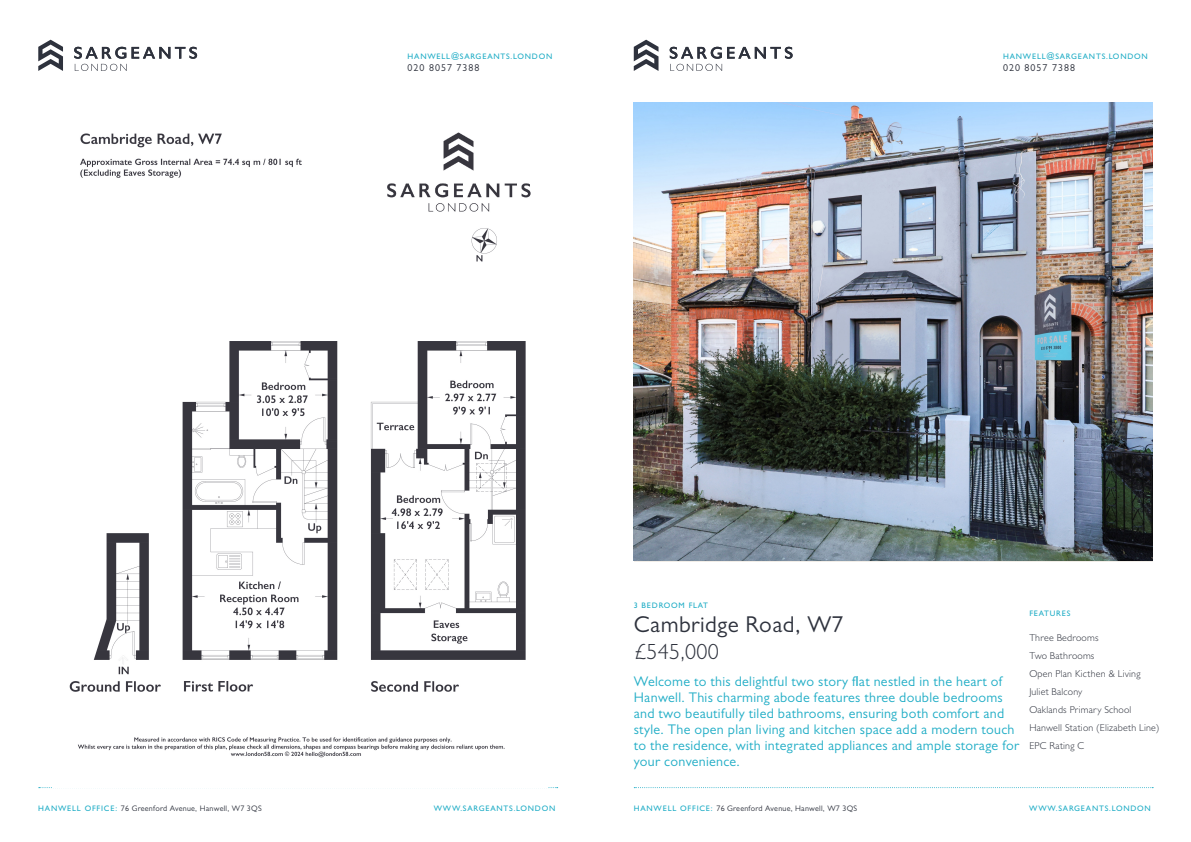
<style>
.page{position:relative;width:1191px;height:842px;background:#fff}
.page>*{position:absolute;margin:0;border:0;box-sizing:border-box;transform-origin:0 0}
.t1{font:23px "Gill Sans MT Pro";letter-spacing:.02em;color:#2e323d}
.t2{font:300 22px "Gill Sans MT Std";letter-spacing:.02em;color:#2e323d}
.t3{font:14px/16px "Gill Sans MT Pro";letter-spacing:.02em;color:#20adc6}
.t4{font:300 10px "Gill Sans MT Std";letter-spacing:.02em;color:#2e323d}
.t5{font:10px "Gill Sans MT Pro";letter-spacing:.1em;color:#2e323d}
.t6{font:500 8px "Gill Sans MT Std";letter-spacing:.1em;color:#20adc6}
.t7{font:8px "Gill Sans MT Pro";letter-spacing:.03em;color:#2e323d}
.s1{font-family:"Gill Sans MT Std";font-weight:500;color:#20adc6}
</style>
<div class="page">
<svg style="left:634px;top:40px;width:24px;height:31px"></svg>
<svg style="left:669px;top:47px;width:123px;height:24px"></svg>
<svg style="left:634px;top:787px;width:519px;height:1px"></svg>
<svg style="left:38px;top:40px;width:25px;height:31px"></svg>
<svg style="left:74px;top:47px;width:123px;height:24px"></svg>
<svg style="left:39px;top:787px;width:519px;height:1px"></svg>
<img style="left:634px;top:102px;width:518px;height:459px">
<img style="left:69px;top:132px;width:462px;height:626px">
<p class="t6" style="left:407px;top:51px;width:146px">HANWELL@SARGEANTS.LONDON</p>
<p class="t5" style="left:407px;top:61px;width:73px">020 8057 7388</p>
<p class="t6" style="left:1003px;top:51px;width:146px">HANWELL@SARGEANTS.LONDON</p>
<p class="t5" style="left:1003px;top:61px;width:73px">020 8057 7388</p>
<p class="t7" style="left:38px;top:803px;width:225px"><span class="s1">HANWELL OFFICE:</span> 76 Greenford Avenue, Hanwell, W7 3QS</p>
<p class="t6" style="left:634px;top:601px;width:76px">3 BEDROOM FLAT</p>
<p class="t1" style="left:634px;top:611px;width:211px">Cambridge Road, W7</p>
<p class="t2" style="left:634px;top:638px;width:87px">£545,000</p>
<p class="t3" style="left:634px;top:673px;width:387px">Welcome to this delightful two story flat nestled in the heart of Hanwell. This charming abode features three double bedrooms and two beautifully tiled bathrooms, ensuring both comfort and style. The open plan living and kitchen space add a modern touch to the residence, with integrated appliances and ample storage for your convenience.</p>
<p class="t6" style="left:1029px;top:608px;width:43px">FEATURES</p>
<p class="t4" style="left:1029px;top:632px;width:71px">Three Bedrooms</p>
<p class="t4" style="left:1029px;top:650px;width:67px">Two Bathrooms</p>
<p class="t4" style="left:1029px;top:668px;width:113px">Open Plan Kicthen &amp; Living</p>
<p class="t4" style="left:1029px;top:686px;width:55px">Juliet Balcony</p>
<p class="t4" style="left:1029px;top:704px;width:104px">Oaklands Primary School</p>
<p class="t4" style="left:1029px;top:722px;width:132px">Hanwell Station (Elizabeth Line)</p>
<p class="t4" style="left:1029px;top:740px;width:56px">EPC Rating C</p>
<p class="t6" style="left:434px;top:803px;width:123px">WWW.SARGEANTS.LONDON</p>
<p class="t7" style="left:634px;top:803px;width:225px"><span class="s1">HANWELL OFFICE:</span> 76 Greenford Avenue, Hanwell, W7 3QS</p>
<p class="t6" style="left:1029px;top:803px;width:123px">WWW.SARGEANTS.LONDON</p>
</div>
